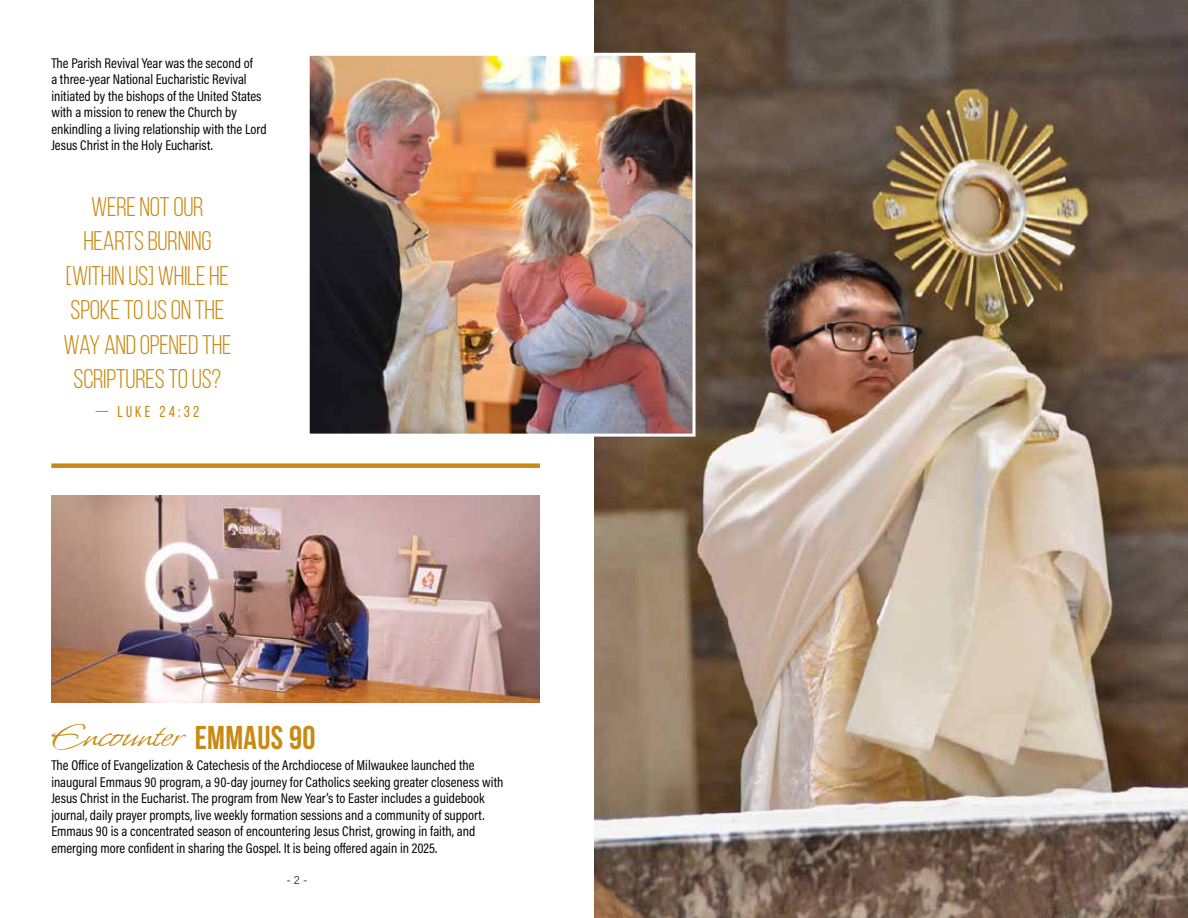
<style>
.page{position:relative;width:1188px;height:918px;background:#fff}
.page>*{position:absolute;margin:0;border:0;box-sizing:border-box;transform-origin:0 0}
.t1{font:40.5px "Whisper";color:#c88a12}
.t2{font:700 33px "Bebas Neue";letter-spacing:.01em;color:#c88a12}
.t3{font:27px/34.5px "Bebas Neue";letter-spacing:-.01em;color:#c88a12;text-align:center}
.t4{font:15.9px "Bebas Neue";letter-spacing:.2em;color:#c88a12}
.t5{font:14.25px/16.5px "Acumin Pro Cond";color:#000}
.t6{font:200 12px "Acumin Pro";color:#000}
</style>
<div class="page">
<img style="left:594px;top:0;width:594px;height:918px">
<img style="left:51px;top:496px;width:489px;height:206px">
<div style="left:51px;top:463px;width:489px;height:5px;background:#c88a12"></div>
<img style="left:311px;top:57px;width:381px;height:376px">
<div style="left:307px;top:53px;width:389px;height:384px;border:3px solid #fff"></div>
<p class="t5" style="left:51px;top:54px;width:217px">The Parish Revival Year was the second of<br>a three-year National Eucharistic Revival initiated by the bishops of the United States with a mission to renew the Church by enkindling a living relationship with the Lord Jesus Christ in the Holy Eucharist.</p>
<h3 class="t3" style="left:63px;top:189px;width:170px">WERE NOT OUR<br>HEARTS BURNING [WITHIN US] WHILE HE<br>SPOKE TO US ON THE<br>WAY AND OPENED THE<br>SCRIPTURES TO US?</h3>
<p class="t4" style="left:95px;top:403px;width:105px">— LUKE 24:32</p>
<h1 class="t1" style="left:51px;top:715px;width:133px">Encounter</h1>
<h2 class="t2" style="left:195px;top:719px;width:122px">EMMAUS 90</h2>
<p class="t5" style="left:51px;top:757px;width:454px">The Office of Evangelization &amp; Catechesis of the Archdiocese of Milwaukee launched the inaugural Emmaus 90 program, a 90-day journey for Catholics seeking greater closeness with Jesus Christ in the Eucharist. The program from New Year’s to Easter includes a guidebook journal, daily prayer prompts, live weekly formation sessions and a community of support.<br>Emmaus 90 is a concentrated season of encountering Jesus Christ, growing in faith, and emerging more confident in sharing the Gospel. It is being offered again in 2025.</p>
<p class="t6" style="left:286px;top:871px;width:23px">- 2 -</p>
</div>
